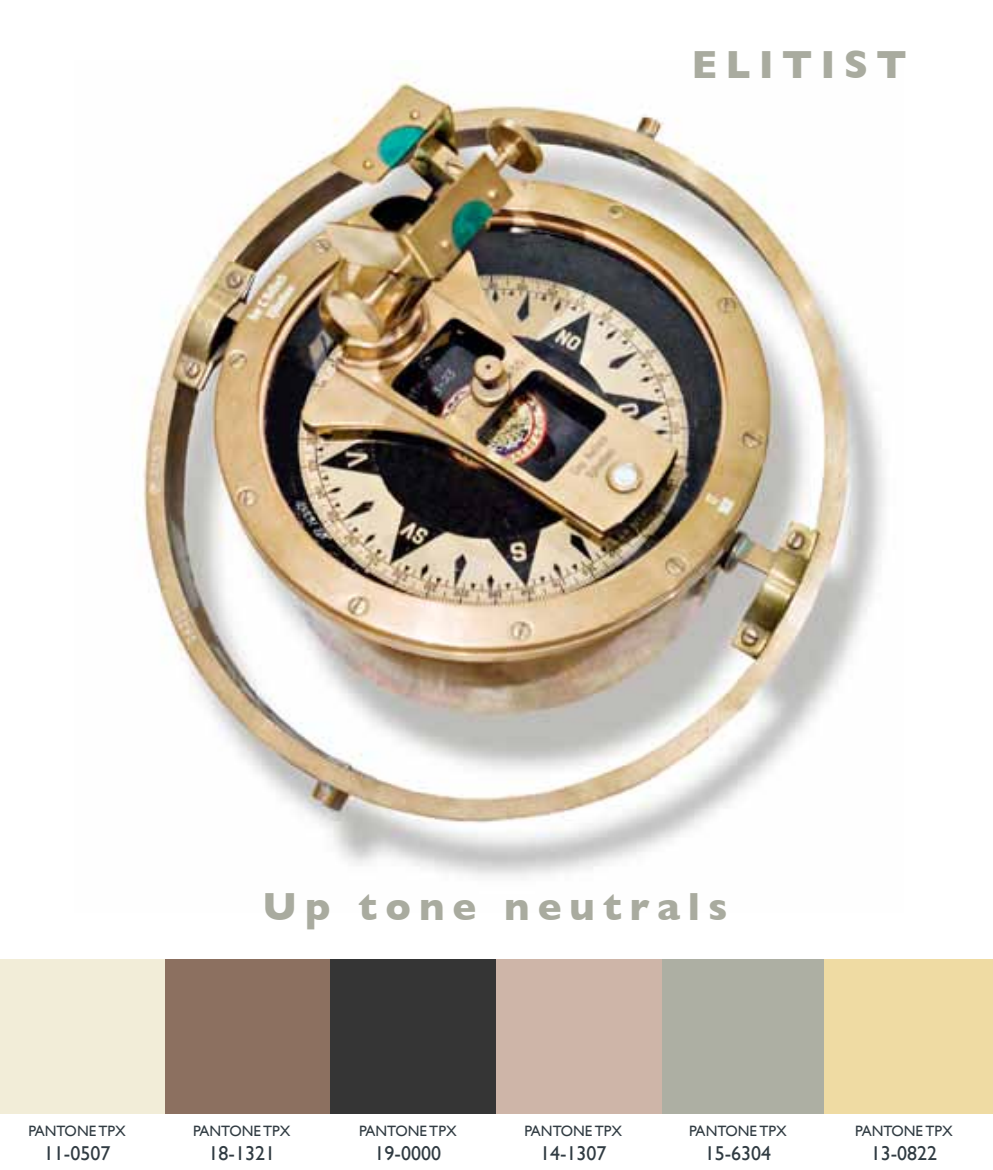
<style>
.page{position:relative;width:993px;height:1170px;background:#fff}
.page>*{position:absolute;margin:0;border:0;box-sizing:border-box;transform-origin:0 0}
.t1{font:700 40px "Gill Sans";letter-spacing:.2em;color:#a9ab9f}
.t2{font:20px "Gill Sans";color:#303b42}
.t3{font:15px "Gill Sans";color:#303b42}
</style>
<div class="page">
<img style="left:135px;top:79px;width:750px;height:799px">
<div style="left:0;top:958px;width:165px;height:155px;background:#f2edd8"></div>
<div style="left:165px;top:958px;width:166px;height:155px;background:#8c7060"></div>
<div style="left:330px;top:958px;width:166px;height:155px;background:#353535"></div>
<div style="left:496px;top:958px;width:166px;height:155px;background:#ceb5a8"></div>
<div style="left:662px;top:958px;width:166px;height:155px;background:#adafa3"></div>
<div style="left:824px;top:958px;width:168px;height:155px;background:#efdba3"></div>
<h1 class="t1" style="left:691px;top:41px;width:217px">ELITIST</h1>
<h1 class="t1" style="left:262px;top:882px;width:466px">Up tone neutrals</h1>
<p class="t3" style="left:28px;top:1121px;width:99px">PANTONE TPX</p>
<h2 class="t2" style="left:44px;top:1141px;width:68px">11-0507</h2>
<p class="t3" style="left:193px;top:1121px;width:99px">PANTONE TPX</p>
<h2 class="t2" style="left:208px;top:1141px;width:68px">18-1321</h2>
<p class="t3" style="left:359px;top:1121px;width:99px">PANTONE TPX</p>
<h2 class="t2" style="left:374px;top:1141px;width:68px">19-0000</h2>
<p class="t3" style="left:524px;top:1121px;width:99px">PANTONE TPX</p>
<h2 class="t2" style="left:540px;top:1141px;width:68px">14-1307</h2>
<p class="t3" style="left:689px;top:1121px;width:99px">PANTONE TPX</p>
<h2 class="t2" style="left:704px;top:1141px;width:68px">15-6304</h2>
<p class="t3" style="left:855px;top:1121px;width:99px">PANTONE TPX</p>
<h2 class="t2" style="left:870px;top:1141px;width:68px">13-0822</h2>
</div>
